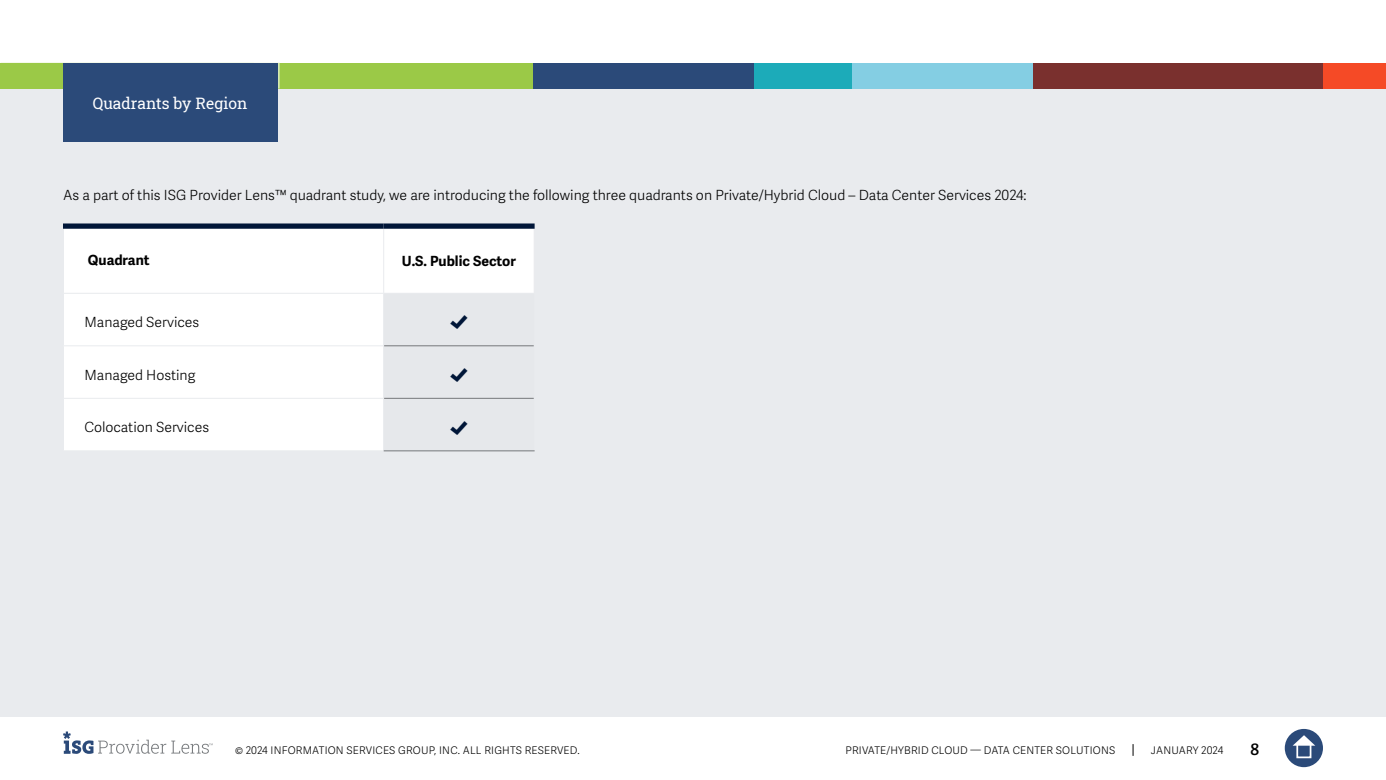
<style>
.page{position:relative;width:1386px;height:780px;background:#fff}
.page>*{position:absolute;margin:0;border:0;box-sizing:border-box;transform-origin:0 0}
.t1{font:300 26.25px "Adelle Sans";color:#001638}
.t2{font:15.75px "Roboto Slab ISG P Regular";color:#fff}
.t3{font:600 15.75px "Adelle Sans";color:#000}
.t4{font:300 14px "Adelle Sans";color:#000}
.t5{font:700 14px "Adelle Sans";color:#000}
.t6{font:300 10.5px "Adelle Sans";letter-spacing:.02em;color:#000}
</style>
<div class="page">
<svg style="left:1133px;top:744px;width:1px;height:12px"></svg>
<div style="left:1285px;top:729px;width:38px;height:38px;background:#2b4a79;border-radius:50%"></div>
<svg style="left:1293px;top:735px;width:22px;height:10px"></svg>
<div style="left:1296px;top:743px;width:15px;height:15px;border:2px solid #fff"></div>
<svg style="left:63px;top:731px;width:150px;height:23px"></svg>
<div style="left:0;top:63px;width:1386px;height:654px;background:#e9ebee"></div>
<div style="left:0;top:63px;width:533px;height:25px;background:#9bc947"></div>
<svg style="left:277px;top:63px;width:3px;height:25px"></svg>
<div style="left:533px;top:63px;width:223px;height:25px;background:#2b4a79"></div>
<div style="left:850px;top:63px;width:184px;height:25px;background:#84cee3"></div>
<div style="left:1323px;top:63px;width:63px;height:25px;background:#f54a26"></div>
<div style="left:1033px;top:63px;width:290px;height:25px;background:#7a302e"></div>
<div style="left:754px;top:63px;width:98px;height:25px;background:#1cabb9"></div>
<div style="left:63px;top:63px;width:214px;height:79px;background:#2b4a79"></div>
<svg style="left:64px;top:229px;width:470px;height:221px"></svg>
<hr style="left:63px;top:345px;width:320px;height:1px;background:#e9ebee">
<hr style="left:63px;top:398px;width:320px;height:1px;background:#e9ebee">
<hr style="left:383px;top:294px;width:1px;height:52px;background:#e9ebee">
<hr style="left:383px;top:346px;width:1px;height:52px;background:#e9ebee">
<hr style="left:383px;top:398px;width:1px;height:52px;background:#e9ebee">
<hr style="left:63px;top:293px;width:321px;height:1px;background:#e9ebee">
<hr style="left:383px;top:229px;width:1px;height:64px;background:#e9ebee">
<hr style="left:384px;top:293px;width:151px;height:1px;background:#e9ebee">
<hr style="left:384px;top:345px;width:150px;height:1px;background:#75787b">
<hr style="left:384px;top:398px;width:150px;height:1px;background:#75787b">
<hr style="left:384px;top:450px;width:151px;height:1px;background:#75787b">
<div style="left:63px;top:223px;width:321px;height:6px;background:#001638"></div>
<div style="left:384px;top:223px;width:151px;height:6px;background:#001638"></div>
<p class="t2" style="left:93px;top:92px;width:156px">Quadrants by Region</p>
<p class="t4" style="left:63px;top:186px;width:965px">As a part of this ISG Provider Lens™ quadrant study, we are introducing the following three quadrants on Private/Hybrid Cloud – Data Center Services 2024:</p>
<p class="t5" style="left:88px;top:251px;width:63px">Quadrant</p>
<p class="t5" style="left:402px;top:253px;width:116px">U.S. Public Sector</p>
<p class="t4" style="left:84px;top:314px;width:116px">Managed Services</p>
<h1 class="t1" style="left:449px;top:305px;width:21px">f</h1>
<p class="t4" style="left:84px;top:367px;width:112px">Managed Hosting</p>
<h1 class="t1" style="left:449px;top:357px;width:21px">f</h1>
<p class="t4" style="left:84px;top:419px;width:126px">Colocation Services</p>
<h1 class="t1" style="left:449px;top:410px;width:21px">f</h1>
<p class="t6" style="left:235px;top:744px;width:346px">© 2024 INFORMATION SERVICES GROUP, INC. ALL RIGHTS RESERVED.</p>
<p class="t6" style="left:845px;top:744px;width:271px">PRIVATE/HYBRID CLOUD — DATA CENTER SOLUTIONS</p>
<p class="t6" style="left:1151px;top:744px;width:74px">JANUARY 2024</p>
<p class="t3" style="left:1250px;top:740px;width:10px">8</p>
</div>
